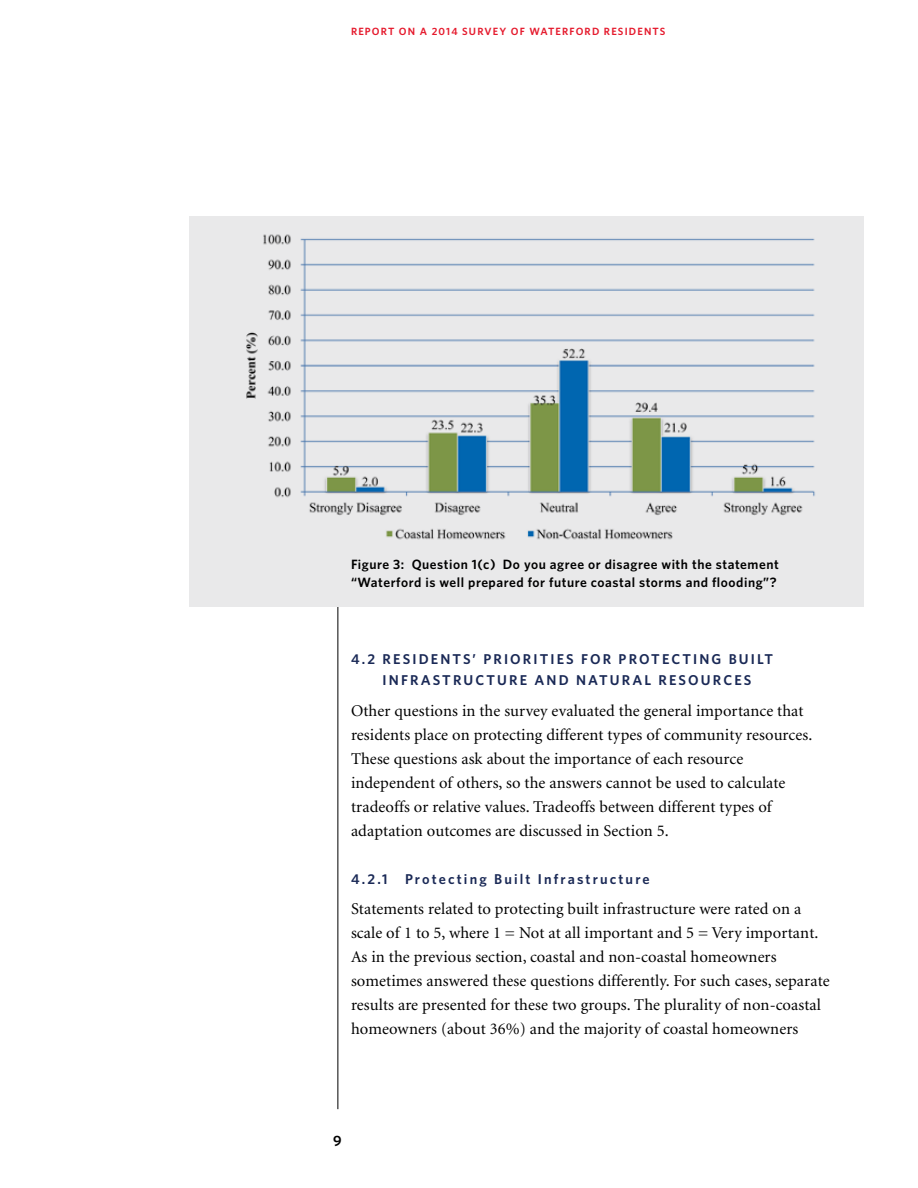
<style>
.page{position:relative;width:918px;height:1188px;background:#fff}
.page>*{position:absolute;margin:0;border:0;box-sizing:border-box;transform-origin:0 0}
.t1{font:16.5px/24px "Minion";letter-spacing:.005em;color:#000}
.t2{font:600 15px "Whitney";color:#000}
.t3{font:600 14.25px/21px "Whitney";letter-spacing:.15em;color:#1a2956}
.t4{font:600 13.5px/18px "Whitney";letter-spacing:.04em;color:#000}
.t5{font:600 10.5px "Whitney";letter-spacing:.11em;color:#e51a2d}
</style>
<div class="page">
<hr style="left:338px;top:218px;width:1px;height:891px;background:#000">
<div style="left:189px;top:216px;width:675px;height:391px;background:#e9e9ea"></div>
<img style="left:246px;top:234px;width:569px;height:306px">
<p class="t5" style="left:351px;top:25px;width:316px">Report on a 2014 survey of waterford residents</p>
<p class="t4" style="left:351px;top:555px;width:429px">Figure 3: Question 1(c) Do you agree or disagree with the statement “Waterford is well prepared for future coastal storms and flooding”?</p>
<p class="t3" style="left:383px;top:648px;width:392px;text-indent:-32px">4.2 Residents’ Pr ior ities for Protecting Built<br>Infras</p>
<p class="t3" style="left:442px;top:669px;width:310px">tructur e a nd Natural Resourc es</p>
<p class="t1" style="left:351px;top:699px;width:463px">Other questions in the survey evaluated the general importance that residents place on protecting different types of community resources.<br>These questions ask about the importance of each resource independent of others, so the answers cannot be used to calculate tradeoffs or relative values. Tradeoffs between different types of adaptation outcomes are discussed in Section 5.</p>
<p class="t3" style="left:351px;top:868px;width:300px">4.2.1 P rotecting B uilt I nfrastructure</p>
<p class="t1" style="left:351px;top:898px;width:480px">Statements related to protecting built infrastructure were rated on a scale of 1 to 5, where 1 = Not at all important and 5 = Very important.<br>As in the previous section, coastal and non-coastal homeowners sometimes answered these questions differently. For such cases, separate results are presented for these two groups. The plurality of non-coastal homeowners (about 36%) and the majority of coastal homeowners</p>
<p class="t2" style="left:333px;top:1131px;width:10px">9</p>
</div>
